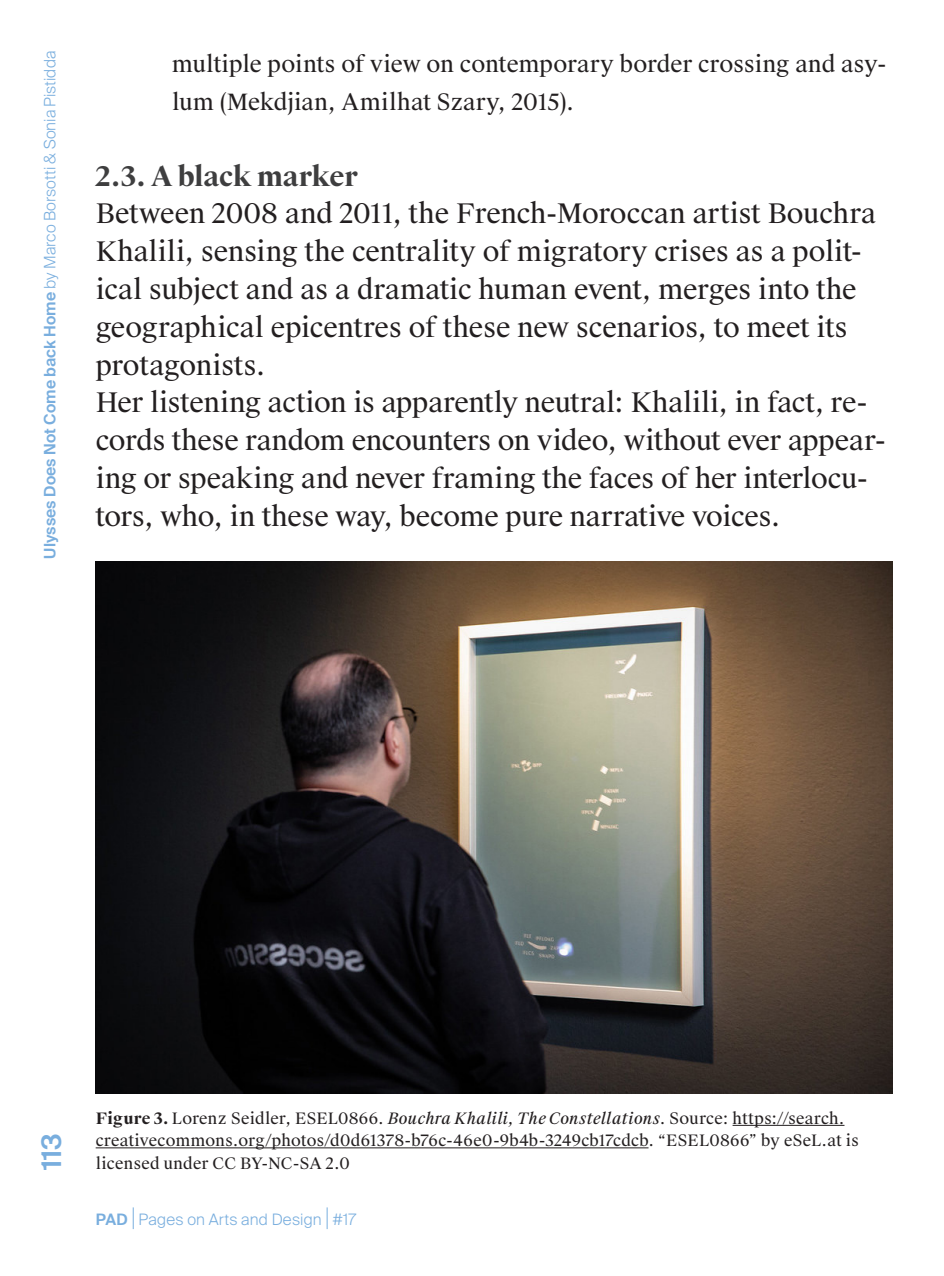
<style>
.page{position:relative;width:944px;height:1276px;background:#fff}
.page>*{position:absolute;margin:0;border:0;box-sizing:border-box;transform-origin:0 0}
.t1{font:27px/37.8px "Suisse Works";letter-spacing:-.005em;color:#231f20}
.t2{font:700 27px "Suisse Works";letter-spacing:-.015em;color:#3e3e3f}
.t3{font:600 27px "Suisse Intl";color:#79aede}
.t4{font:22.5px/37.8px "Suisse Works";letter-spacing:.005em;color:#231f20}
.t5{font:15.75px/22.5px "Suisse Works";letter-spacing:.02em;color:#231f20}
.t6{font:300 15.75px "Suisse Intl";letter-spacing:.005em;color:#79aede}
.s1{font-weight:600}
.s2{font-weight:700}
.s3{font-style:italic}
</style>
<div class="page">
<svg style="left:133px;top:1207px;width:1px;height:22px"></svg>
<svg style="left:327px;top:1207px;width:1px;height:22px"></svg>
<img style="left:96px;top:561px;width:797px;height:532px">
<hr style="left:733px;top:1125px;width:111px;height:1px;background:#231f20">
<hr style="left:96px;top:1147px;width:552px;height:1px;background:#231f20">
<p class="t6" style="left:41px;top:559px;width:509px;rotate:-90deg"><span class="s1">Ulysses Does Not Come back Home</span> by Marco Borsotti &amp; Sonia Pistidda</p>
<p class="t4" style="left:172px;top:46px;width:715px">multiple points of view on contemporary border crossing and asy&shy;lum (Mekdjian, Amilhat Szary, 2015).</p>
<p class="t2" style="left:96px;top:159px;width:264px">2.3. A black marker</p>
<p class="t1" style="left:96px;top:195px;width:792px">Between 2008 and 2011, the French-Moroccan artist Bouchra Khalili, sensing the centrality of migratory crises as a polit&shy;ical subject and as a dramatic human event, merges into the geographical epicentres of these new scenarios, to meet its protagonists.<br>Her listening action is apparently neutral: Khalili, in fact, re&shy;cords these random encounters on video, without ever appear&shy;ing or speaking and never framing the faces of her interlocu&shy;tors, who, in these way, become pure narrative voices.</p>
<p class="t3" style="left:36px;top:1170px;width:38px;rotate:-90deg">113</p>
<p class="t5" style="left:96px;top:1107px;width:765px"><span class="s2">Figure 3.</span> Lorenz Seidler, ESEL0866. <span class="s3">Bouchra Khalili, The Constellations</span>. Source: https://search. creativecommons.org/photos/d0d61378-b76c-46e0-9b4b-3249cb17cdcb. “ESEL0866” by eSeL.at is licensed under CC BY-NC-SA 2.0</p>
<p class="t6" style="left:96px;top:1209px;width:262px"><span class="s1">PAD</span> Pages on Arts and Design #17</p>
</div>
